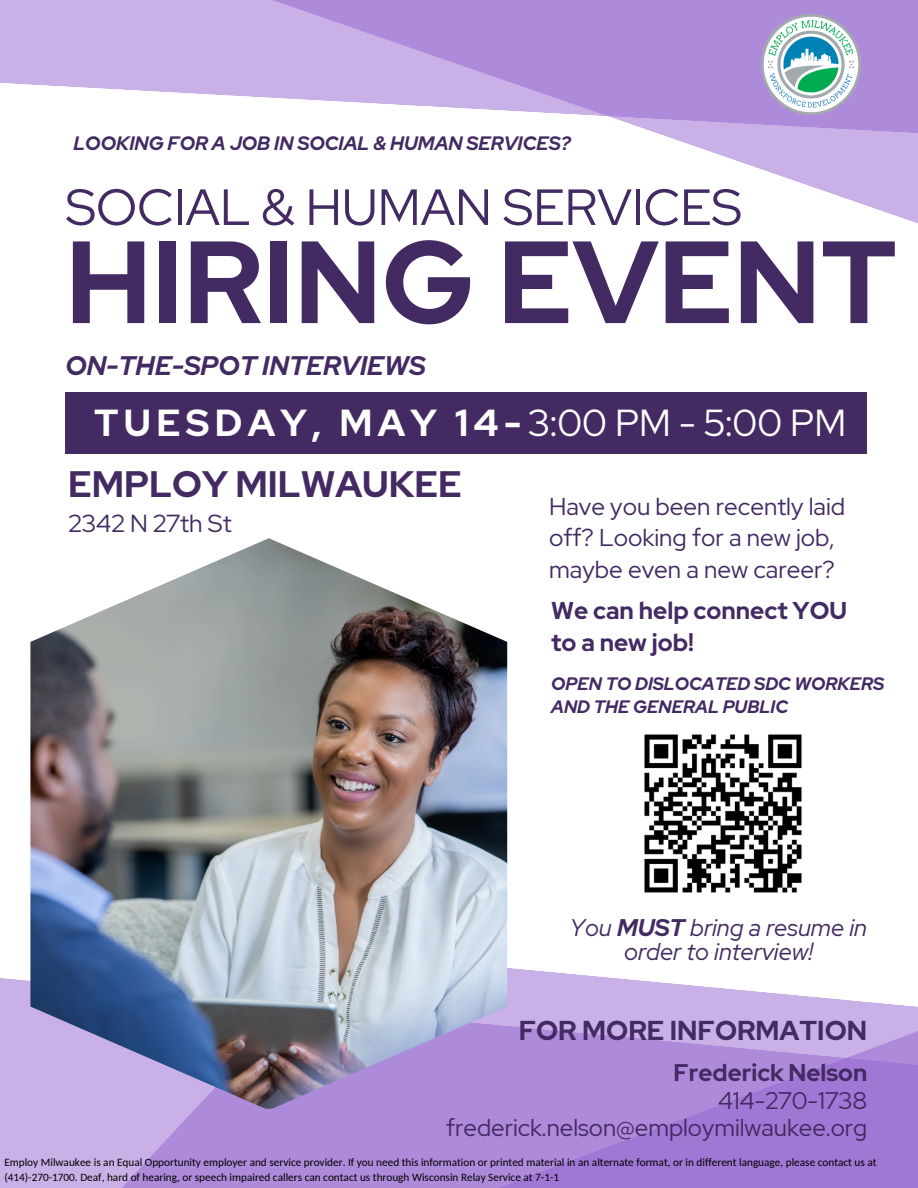
<style>
.page{position:relative;width:918px;height:1188px;background:#fff}
.page>*{position:absolute;margin:0;border:0;box-sizing:border-box;transform-origin:0 0}
.t1{font:700 116.7px "Red Hat Display";color:#432a62}
.t2{font:50.85px "Red Hat Display";color:#432a62}
.t3{font:700 37.5px "Red Hat Display";letter-spacing:.14em;color:#fff}
.t4{font:700 36.75px "Red Hat Display";color:#432a62}
.t5{font:700 27.3px "Red Hat Display";color:#432a62}
.t6{font:italic 700 26.7px "Red Hat Display";color:#432a62}
.t7{font:24.6px "Red Hat Display";color:#432a62}
.t8{font:24.3px/31.3px "Red Hat Display";color:#432a62}
.t9{font:700 24.3px/31.3px "Red Hat Display";color:#432a62}
.t10{font:24px "Red Hat Display";color:#432a62}
.t11{font:italic 24px/23.7px "Red Hat Display";color:#432a62;text-align:center}
.t12{font:700 24px "Red Hat Display";color:#432a62}
.t13{font:italic 700 19.35px "Red Hat Display";color:#432a62}
.t14{font:italic 700 18px/23.2px "Red Hat Display";color:#432a62}
.t15{font:11.25px/15px "Carlito";color:#000}
.s1{font-weight:400}
.s2{font-weight:700}
</style>
<div class="page">
<div style="left:0;top:978px;width:86px;height:210px;background:#c9b1e7"></div>
<svg style="left:86px;top:965px;width:832px;height:223px;background:#b696de"></svg>
<div style="left:0;top:0;width:227px;height:95px;background:#c9b1e7"></div>
<svg style="left:227px;top:0;width:691px;height:224px"></svg>
<img style="left:30px;top:538px;width:477px;height:570px">
<div style="left:66px;top:392px;width:801px;height:62px;background:#432a62"></div>
<img style="left:761px;top:15px;width:100px;height:100px">
<img style="left:644px;top:734px;width:158px;height:159px">
<p class="t13" style="left:73px;top:130px;width:499px">LOOKING FOR A JOB IN SOCIAL &amp; HUMAN SERVICES?</p>
<h3 class="t2" style="left:66px;top:173px;width:678px">SOCIAL &amp; HUMAN SERVICES</h3>
<p class="t1" style="left:66px;top:204px;width:833px">HIRING EVENT</p>
<h4 class="t6" style="left:66px;top:347px;width:362px">ON-THE-SPOT INTERVIEWS</h4>
<h3 class="t3" style="left:94px;top:398px;width:754px">TUESDAY, MAY 14-<span class="s1">3:00 PM - 5:00 PM</span></h3>
<p class="t4" style="left:68px;top:459px;width:395px">EMPLOY MILWAUKEE</p>
<p class="t8" style="left:549px;top:491px;width:298px">Have you been recently laid off? Looking for a new job, maybe even a new career?</p>
<p class="t9" style="left:551px;top:595px;width:297px">We can help connect YOU to a new job!</p>
<p class="t14" style="left:551px;top:672px;width:334px">OPEN TO DISLOCATED SDC WORKERS<br>AND THE GENERAL PUBLIC</p>
<p class="t7" style="left:69px;top:507px;width:165px">2342 N 27th St</p>
<p class="t11" style="left:570px;top:916px;width:299px">You <span class="s2">MUST</span> bring a resume in order to interview!</p>
<p class="t5" style="left:519px;top:1012px;width:350px">FOR MORE INFORMATION</p>
<h1 class="t12" style="left:673px;top:1056px;width:195px">Frederick Nelson</h1>
<p class="t10" style="left:718px;top:1084px;width:151px">414-270-1738</p>
<h2 class="t10" style="left:446px;top:1112px;width:423px">frederick.nelson@employmilwaukee.org</h2>
<h5 class="t15" style="left:4px;top:1156px;width:874px">Employ Milwaukee is an Equal Opportunity employer and service provider. If you need this information or printed material in an alternate format, or in different language, please contact us at (414)-270-1700. Deaf, hard of hearing, or speech impaired callers can contact us through Wisconsin Relay Service at 7-1-1</h5>
</div>
